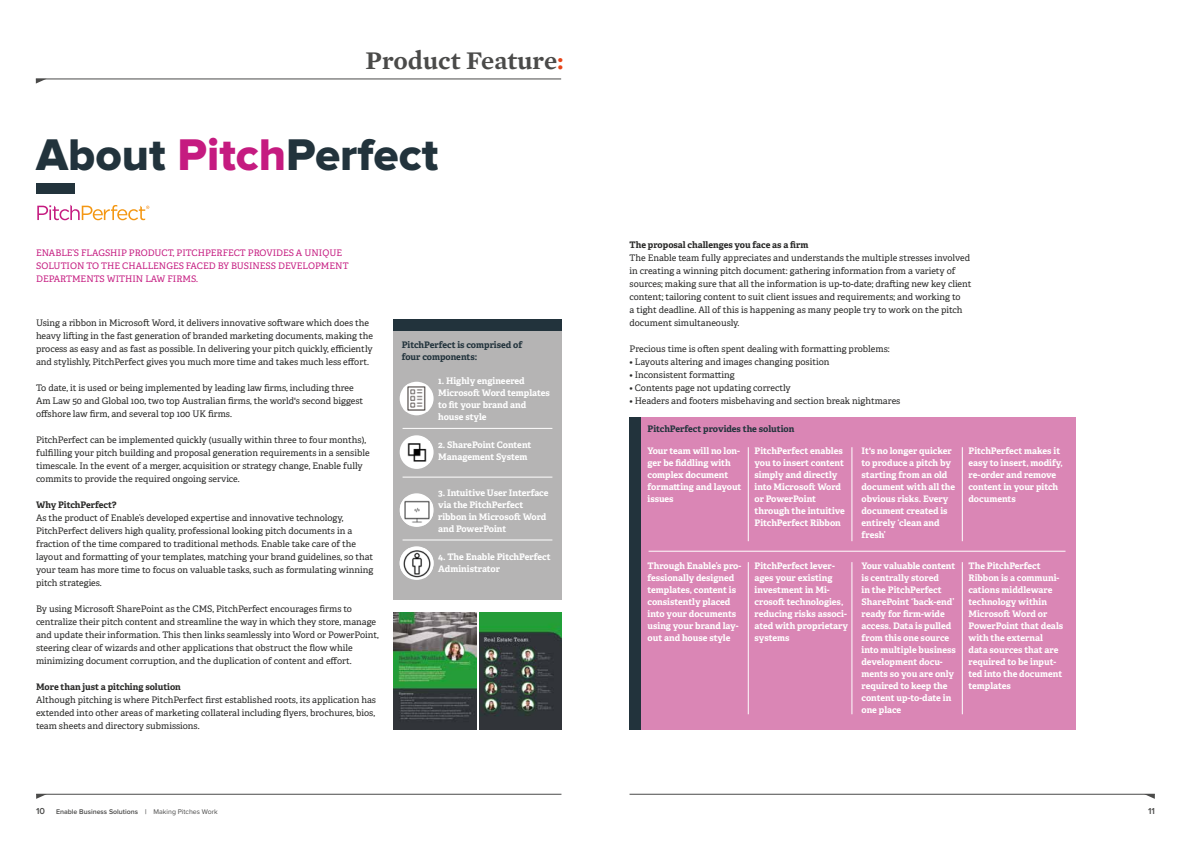
<style>
.page{position:relative;width:1191px;height:842px;background:#fff}
.page>*{position:absolute;margin:0;border:0;box-sizing:border-box;transform-origin:0 0}
.t1{font:46px "Proxima Nova Extrabld";color:#22333c}
.t2{font:600 26px "Mercury Text G2";color:#4a4a49}
.t3{font:9px/13px "Adelle PE";color:#282827}
.t4{font:700 9px/12px "Adelle PE";letter-spacing:-.005em;color:#fff}
.t5{font:9px/13px "Adelle PE";color:#c51b80}
.t6{font:700 9px "Adelle PE";letter-spacing:-.005em;color:#282827}
.t7{font:700 9px/12px "Adelle PE";letter-spacing:-.005em;color:#22333c}
.t8{font:600 9px "Proxima Nova";color:#4a4a49}
.t9{font:600 7px "Proxima Nova";color:#4a4a49}
.s1{color:#e74419}
.s2{color:#c51b80}
.s3{font-size:9px}
.s4{font-weight:400}
</style>
<div class="page">
<hr style="left:36px;top:794px;width:525px;height:1px;background:#4a4a49">
<svg style="left:36px;top:794px;width:11px;height:5px"></svg>
<hr style="left:629px;top:794px;width:525px;height:1px;background:#4a4a49">
<svg style="left:1144px;top:794px;width:10px;height:5px"></svg>
<hr style="left:36px;top:79px;width:525px;height:1px;background:#4a4a49">
<svg style="left:36px;top:79px;width:11px;height:5px"></svg>
<div style="left:36px;top:183px;width:39px;height:10px;background:#22333c"></div>
<svg style="left:37px;top:205px;width:112px;height:15px"></svg>
<img style="left:393px;top:612px;width:83px;height:117px">
<img style="left:480px;top:612px;width:81px;height:117px">
<div style="left:629px;top:417px;width:447px;height:312px;background:#da86b5"></div>
<div style="left:393px;top:326px;width:168px;height:273px;background:#b5b4b4"></div>
<div style="left:393px;top:319px;width:168px;height:11px;background:#22333c"></div>
<div style="left:629px;top:417px;width:11px;height:312px;background:#22333c"></div>
<div style="left:400px;top:382px;width:33px;height:33px;background:#fff;border-radius:50%"></div>
<img style="left:403px;top:384px;width:25px;height:28px">
<div style="left:400px;top:435px;width:33px;height:34px;background:#fff;border-radius:50%"></div>
<img style="left:407px;top:443px;width:20px;height:19px">
<div style="left:400px;top:493px;width:33px;height:34px;background:#fff;border-radius:50%"></div>
<img style="left:400px;top:498px;width:33px;height:27px">
<div style="left:400px;top:546px;width:33px;height:34px;background:#fff;border-radius:50%"></div>
<img style="left:400px;top:548px;width:33px;height:30px">
<hr style="left:402px;top:428px;width:150px;height:1px;background:#fff">
<hr style="left:402px;top:477px;width:150px;height:1px;background:#fff">
<hr style="left:402px;top:540px;width:150px;height:1px;background:#fff">
<hr style="left:748px;top:447px;width:1px;height:94px;background:#fff">
<hr style="left:851px;top:447px;width:1px;height:94px;background:#fff">
<hr style="left:962px;top:447px;width:1px;height:94px;background:#fff">
<hr style="left:748px;top:562px;width:1px;height:152px;background:#fff">
<hr style="left:851px;top:562px;width:1px;height:152px;background:#fff">
<hr style="left:962px;top:562px;width:1px;height:152px;background:#fff">
<hr style="left:648px;top:551px;width:417px;height:1px;background:#fff">
<h2 class="t2" style="left:365px;top:41px;width:200px">Product Feature<span class="s1">:</span></h2>
<h1 class="t1" style="left:36px;top:133px;width:404px">About <span class="s2">Pitch</span>Perfect</h1>
<p class="t5" style="left:36px;top:246px;width:314px">ENABLE’S FLAGSHIP PRODUCT, PITCHPERFECT PROVIDES A UNIQUE<br>SOLUTION TO THE CHALLENGES FACED BY BUSINESS DEVELOPMENT<br>DEPARTMENTS WITHIN LAW FIRMS.</p>
<p class="t3" style="left:36px;top:316px;width:339px">Using a ribbon in Microsoft Word, it delivers innovative software which does the heavy lifting in the fast generation of branded marketing documents, making the process as easy and as fast as possible. In delivering your pitch quickly, efficiently and stylishly, PitchPerfect gives you much more time and takes much less effort.</p>
<p class="t3" style="left:36px;top:381px;width:329px">To date, it is used or being implemented by leading law firms, including three<br>Am Law 50 and Global 100, two top Australian firms, the world's second biggest offshore law firm, and several top 100 UK firms.</p>
<p class="t3" style="left:36px;top:433px;width:335px">PitchPerfect can be implemented quickly (usually within three to four months), fulfilling your pitch building and proposal generation requirements in a sensible timescale. In the event of a merger, acquisition or strategy change, Enable fully commits to provide the required ongoing service.</p>
<p class="t6" style="left:36px;top:498px;width:82px">Why PitchPerfect?</p>
<p class="t3" style="left:36px;top:511px;width:339px">As the product of Enable’s developed expertise and innovative technology, PitchPerfect delivers high quality, professional looking pitch documents in a fraction of the time compared to traditional methods. Enable take care of the layout and formatting of your templates, matching your brand guidelines, so that your team has more time to focus on valuable tasks, such as formulating winning pitch strategies.</p>
<p class="t3" style="left:36px;top:602px;width:344px">By using Microsoft SharePoint as the CMS, PitchPerfect encourages firms to centralize their pitch content and streamline the way in which they store, manage and update their information. This then links seamlessly into Word or PowerPoint, steering clear of wizards and other applications that obstruct the flow while minimizing document corruption, and the duplication of content and effort.</p>
<p class="t6" style="left:36px;top:680px;width:146px">More than just a pitching solution</p>
<p class="t3" style="left:36px;top:693px;width:341px;text-align:justify">Although pitching is where PitchPerfect first established roots, its application has extended into other areas of marketing collateral including flyers, brochures, bios, team sheets and directory submissions.</p>
<p class="t7" style="left:402px;top:338px;width:122px">PitchPerfect is comprised of four components:</p>
<p class="t4" style="left:438px;top:374px;width:113px">1. Highly engineered<br>Microsoft Word templates to fit your brand and house style</p>
<p class="t4" style="left:438px;top:438px;width:95px">2. SharePoint Content<br>Management System</p>
<p class="t4" style="left:438px;top:486px;width:112px">3. Intuitive User Interface via the PitchPerfect ribbon in Microsoft Word and PowerPoint</p>
<p class="t4" style="left:438px;top:550px;width:114px">4. The Enable PitchPerfect<br>Administrator</p>
<p class="t6" style="left:629px;top:238px;width:180px">The proposal challenges you face as a firm</p>
<p class="t3" style="left:629px;top:251px;width:343px">The Enable team fully appreciates and understands the multiple stresses involved in creating a winning pitch document: gathering information from a variety of sources; making sure that all the information is up-to-date; drafting new key client content; tailoring content to suit client issues and requirements; and working to<br>a tight deadline. All of this is happening as many people try to work on the pitch document simultaneously.</p>
<p class="t3" style="left:629px;top:342px;width:262px">Precious time is often spent dealing with formatting problems:</p>
<p class="t3" style="left:629px;top:355px;width:201px">• Layouts altering and images changing position</p>
<p class="t3" style="left:629px;top:368px;width:107px">• Inconsistent formatting</p>
<p class="t3" style="left:629px;top:381px;width:163px">• Contents page not updating correctly</p>
<p class="t3" style="left:629px;top:394px;width:272px">• Headers and footers misbehaving and section break nightmares</p>
<p class="t7" style="left:647px;top:423px;width:148px">PitchPerfect provides the solution</p>
<p class="t4" style="left:647px;top:444px;width:95px">Your team will no lon&shy;ger be fiddling with complex document formatting and layout issues</p>
<p class="t4" style="left:754px;top:444px;width:92px">PitchPerfect enables you to insert content simply and directly into Microsoft Word or PowerPoint through the intuitive<br>PitchPerfect Ribbon</p>
<p class="t4" style="left:861px;top:444px;width:95px">It's no longer quicker to produce a pitch by starting from an old document with all the obvious risks. Every document created is entirely ‘clean and fresh’</p>
<p class="t4" style="left:968px;top:444px;width:96px">PitchPerfect makes it easy to insert, modify, re-order and remove content in your pitch documents</p>
<p class="t4" style="left:647px;top:559px;width:95px">Through Enable’s pro&shy;fessionally designed templates, content is consistently placed into your documents using your brand lay&shy;out and house style</p>
<p class="t4" style="left:754px;top:559px;width:95px">PitchPerfect lever&shy;ages your existing investment in Mi&shy;crosoft technologies, reducing risks associ&shy;ated with proprietary systems</p>
<p class="t4" style="left:861px;top:559px;width:96px">Your valuable content is centrally stored<br>in the PitchPerfect<br>SharePoint ‘back-end’ ready for firm-wide access. Data is pulled from this one source into multiple business development docu&shy;ments so you are only required to keep the content up-to-date in one place</p>
<p class="t4" style="left:968px;top:559px;width:96px">The PitchPerfect<br>Ribbon is a communi&shy;cations middleware technology within<br>Microsoft Word or<br>PowerPoint that deals with the external data sources that are required to be input&shy;ted into the document templates</p>
<p class="t9" style="left:36px;top:809px;width:183px"><span class="s3">10</span> Enable Business Solutions | <span class="s4">Making Pitches Work</span></p>
<p class="t8" style="left:1148px;top:807px;width:8px">11</p>
</div>
